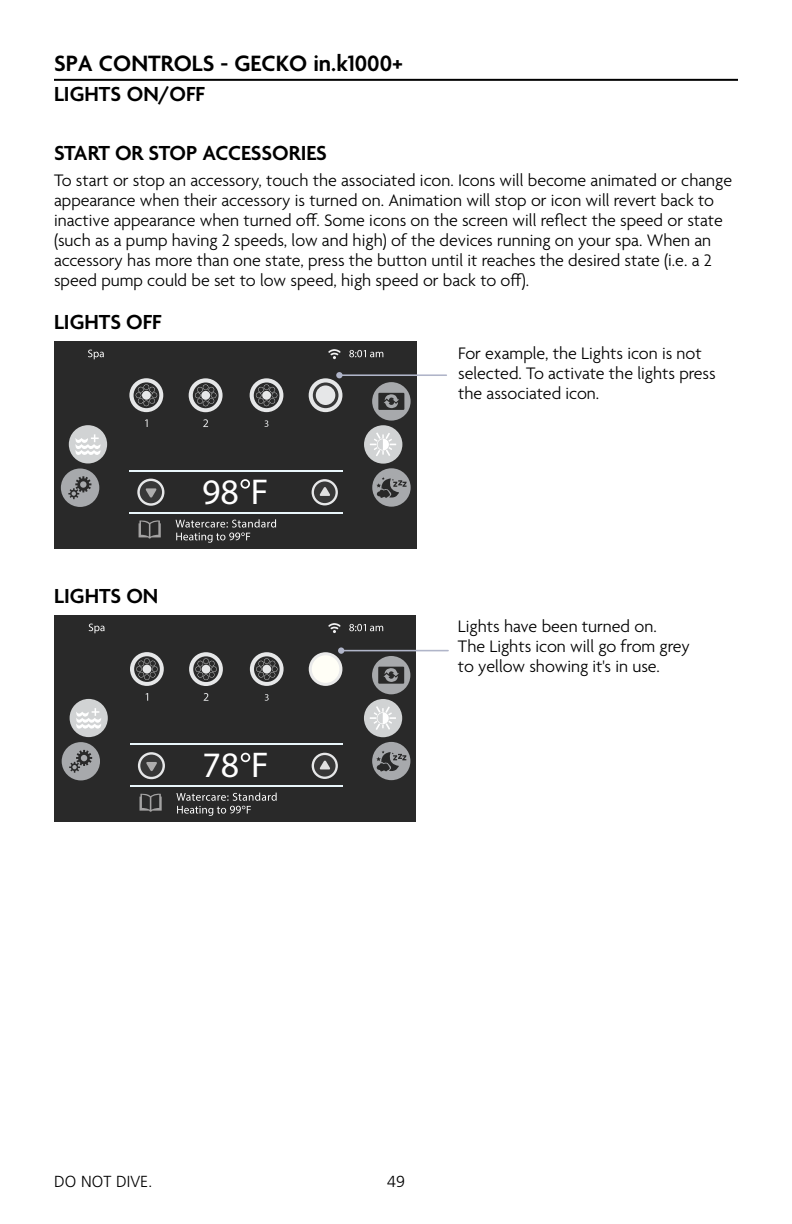
<style>
.page{position:relative;width:792px;height:1224px;background:#fff}
.page>*{position:absolute;margin:0;border:0;box-sizing:border-box;transform-origin:0 0}
.t1{font:36px "Myriad Pro";color:#fff}
.t2{font:35.8px "Myriad Pro";color:#fff}
.t3{font:600 24px "Agenda";color:#000}
.t4{font:600 22px "Agenda";color:#000}
.t5{font:300 18px/20px "Agenda";color:#000}
.t6{font:300 16px "Frutiger LT Std";color:#000}
</style>
<div class="page">
<hr style="left:54px;top:79px;width:684px;height:2px;background:#000">
<div style="left:54px;top:341px;width:362px;height:207px;background:#292929"></div>
<svg style="left:139px;top:520px;width:22px;height:19px"></svg>
<svg style="left:176px;top:519px;width:100px;height:24px"></svg>
<svg style="left:137px;top:479px;width:27px;height:27px"></svg>
<div style="left:140px;top:481px;width:22px;height:22px;background:#383838;border-radius:50%"></div>
<svg style="left:145px;top:488px;width:12px;height:10px"></svg>
<svg style="left:88px;top:350px;width:16px;height:9px"></svg>
<svg style="left:349px;top:350px;width:34px;height:7px"></svg>
<svg style="left:241px;top:479px;width:9px;height:10px"></svg>
<svg style="left:242px;top:481px;width:6px;height:6px"></svg>
<svg style="left:145px;top:419px;width:3px;height:8px"></svg>
<svg style="left:203px;top:419px;width:5px;height:8px"></svg>
<hr style="left:129px;top:470px;width:214px;height:1px;background:#e9f6fb">
<hr style="left:129px;top:512px;width:214px;height:1px;background:#e9f6fb">
<svg style="left:264px;top:420px;width:4px;height:7px"></svg>
<div style="left:69px;top:425px;width:38px;height:38px;background:#d1d3d4;border-radius:50%"></div>
<svg style="left:75px;top:434px;width:26px;height:21px"></svg>
<div style="left:61px;top:469px;width:38px;height:38px;background:#a7a9ac;border-radius:50%"></div>
<svg style="left:68px;top:476px;width:23px;height:23px"></svg>
<div style="left:372px;top:382px;width:39px;height:39px;background:#a7a9ac;border-radius:50%"></div>
<div style="left:378px;top:393px;width:26px;height:17px;background:#292929"></div>
<svg style="left:384px;top:394px;width:15px;height:14px"></svg>
<div style="left:364px;top:425px;width:38px;height:39px;background:#d1d3d4;border-radius:50%"></div>
<svg style="left:370px;top:433px;width:26px;height:23px"></svg>
<div style="left:372px;top:468px;width:39px;height:39px;background:#a7a9ac;border-radius:50%"></div>
<svg style="left:377px;top:477px;width:30px;height:23px"></svg>
<svg style="left:312px;top:479px;width:26px;height:26px"></svg>
<div style="left:314px;top:481px;width:22px;height:22px;background:#383838;border-radius:50%"></div>
<svg style="left:319px;top:487px;width:11px;height:9px"></svg>
<svg style="left:129px;top:378px;width:34px;height:34px"></svg>
<svg style="left:134px;top:382px;width:25px;height:26px"></svg>
<svg style="left:136px;top:384px;width:21px;height:22px"></svg>
<div style="left:142px;top:391px;width:9px;height:9px;background:#e6e7e8;border-radius:50%"></div>
<svg style="left:189px;top:378px;width:34px;height:34px"></svg>
<svg style="left:193px;top:383px;width:26px;height:25px"></svg>
<svg style="left:195px;top:384px;width:21px;height:22px"></svg>
<div style="left:201px;top:391px;width:9px;height:9px;background:#e6e7e8;border-radius:50%"></div>
<svg style="left:250px;top:378px;width:33px;height:34px"></svg>
<svg style="left:254px;top:382px;width:25px;height:26px"></svg>
<svg style="left:256px;top:384px;width:21px;height:22px"></svg>
<div style="left:262px;top:391px;width:9px;height:9px;background:#e6e7e8;border-radius:50%"></div>
<svg style="left:309px;top:378px;width:33px;height:34px"></svg>
<svg style="left:313px;top:382px;width:25px;height:26px"></svg>
<div style="left:316px;top:385px;width:19px;height:20px;background:#e6e7e8;border-radius:50%"></div>
<svg style="left:328px;top:349px;width:13px;height:10px"></svg>
<hr style="left:339px;top:374px;width:107px;height:2px;background:#b0b5c9">
<div style="left:336px;top:372px;width:7px;height:6px;background:#b0b5c9;border-radius:50%"></div>
<div style="left:55px;top:615px;width:361px;height:207px;background:#292929"></div>
<svg style="left:140px;top:793px;width:22px;height:19px"></svg>
<svg style="left:176px;top:793px;width:101px;height:23px"></svg>
<div style="left:309px;top:652px;width:33px;height:34px;background:#eaeaea;border-radius:50%"></div>
<div style="left:312px;top:655px;width:27px;height:28px;background:#fffef6;border-radius:50%"></div>
<svg style="left:138px;top:752px;width:27px;height:27px"></svg>
<div style="left:140px;top:755px;width:23px;height:22px;background:#383838;border-radius:50%"></div>
<svg style="left:146px;top:762px;width:11px;height:9px"></svg>
<svg style="left:89px;top:624px;width:16px;height:9px"></svg>
<svg style="left:349px;top:624px;width:34px;height:7px"></svg>
<svg style="left:241px;top:753px;width:9px;height:9px"></svg>
<svg style="left:243px;top:754px;width:6px;height:6px"></svg>
<svg style="left:204px;top:693px;width:4px;height:8px"></svg>
<hr style="left:130px;top:744px;width:213px;height:1px;background:#e9f6fb">
<hr style="left:130px;top:785px;width:213px;height:2px;background:#e9f6fb">
<svg style="left:265px;top:694px;width:4px;height:7px"></svg>
<div style="left:70px;top:699px;width:38px;height:38px;background:#d1d3d4;border-radius:50%"></div>
<svg style="left:76px;top:708px;width:25px;height:21px"></svg>
<div style="left:62px;top:742px;width:38px;height:38px;background:#a7a9ac;border-radius:50%"></div>
<svg style="left:69px;top:750px;width:23px;height:23px"></svg>
<div style="left:372px;top:656px;width:38px;height:38px;background:#a7a9ac;border-radius:50%"></div>
<div style="left:378px;top:667px;width:26px;height:17px;background:#292929"></div>
<svg style="left:383px;top:668px;width:16px;height:14px"></svg>
<div style="left:364px;top:699px;width:38px;height:38px;background:#d1d3d4;border-radius:50%"></div>
<svg style="left:370px;top:706px;width:26px;height:24px"></svg>
<div style="left:372px;top:742px;width:38px;height:38px;background:#a7a9ac;border-radius:50%"></div>
<svg style="left:376px;top:751px;width:30px;height:22px"></svg>
<svg style="left:312px;top:753px;width:26px;height:26px"></svg>
<svg style="left:314px;top:755px;width:22px;height:22px"></svg>
<svg style="left:319px;top:760px;width:11px;height:9px"></svg>
<div style="left:130px;top:652px;width:34px;height:34px;background:#e6e7e8;border-radius:50%"></div>
<svg style="left:134px;top:656px;width:26px;height:26px"></svg>
<svg style="left:136px;top:658px;width:22px;height:22px"></svg>
<div style="left:143px;top:665px;width:8px;height:9px;background:#e6e7e8;border-radius:50%"></div>
<div style="left:189px;top:652px;width:34px;height:34px;background:#e6e7e8;border-radius:50%"></div>
<svg style="left:193px;top:656px;width:26px;height:26px"></svg>
<svg style="left:195px;top:658px;width:22px;height:22px"></svg>
<div style="left:202px;top:665px;width:9px;height:9px;background:#e6e7e8;border-radius:50%"></div>
<svg style="left:250px;top:652px;width:34px;height:34px"></svg>
<svg style="left:254px;top:656px;width:26px;height:26px"></svg>
<svg style="left:256px;top:658px;width:22px;height:22px"></svg>
<div style="left:262px;top:665px;width:9px;height:9px;background:#e6e7e8;border-radius:50%"></div>
<svg style="left:328px;top:623px;width:12px;height:10px"></svg>
<hr style="left:341px;top:650px;width:107px;height:1px;background:#b0b5c9">
<div style="left:338px;top:647px;width:6px;height:7px;background:#b0b5c9;border-radius:50%"></div>
<h3 class="t3" style="left:54px;top:51px;width:351px">SPA CONTROLS - GECKO in.k1000+</h3>
<p class="t4" style="left:54px;top:82px;width:152px">LIGHTS ON/OFF</p>
<p class="t4" style="left:54px;top:141px;width:275px">START OR STOP ACCESSORIES</p>
<p class="t5" style="left:54px;top:171px;width:680px">To start or stop an accessory, touch the associated icon. Icons will become animated or change appearance when their accessory is turned on. Animation will stop or icon will revert back to inactive appearance when turned off. Some icons on the screen will reflect the speed or state (such as a pump having 2 speeds, low and high) of the devices running on your spa. When an accessory has more than one state, press the button until it reaches the desired state (i.e. a 2 speed pump could be set to low speed, high speed or back to off).</p>
<p class="t4" style="left:54px;top:310px;width:109px">LIGHTS OFF</p>
<p class="t4" style="left:54px;top:584px;width:106px">LIGHTS ON</p>
<h1 class="t1" style="left:202px;top:469px;width:68px">98 F</h1>
<h2 class="t2" style="left:203px;top:743px;width:67px">78 F</h2>
<p class="t5" style="left:458px;top:344px;width:259px">For example, the Lights icon is not selected. To activate the lights press the associated icon.</p>
<p class="t5" style="left:458px;top:617px;width:233px">Lights have been turned on.<br>The Lights icon will go from grey to yellow showing it's in use.</p>
<p class="t6" style="left:54px;top:1172px;width:100px">DO NOT DIVE.</p>
<p class="t6" style="left:383px;top:1172px;width:28px">104</p>
<p class="t6" style="left:387px;top:1172px;width:19px">49</p>
</div>
